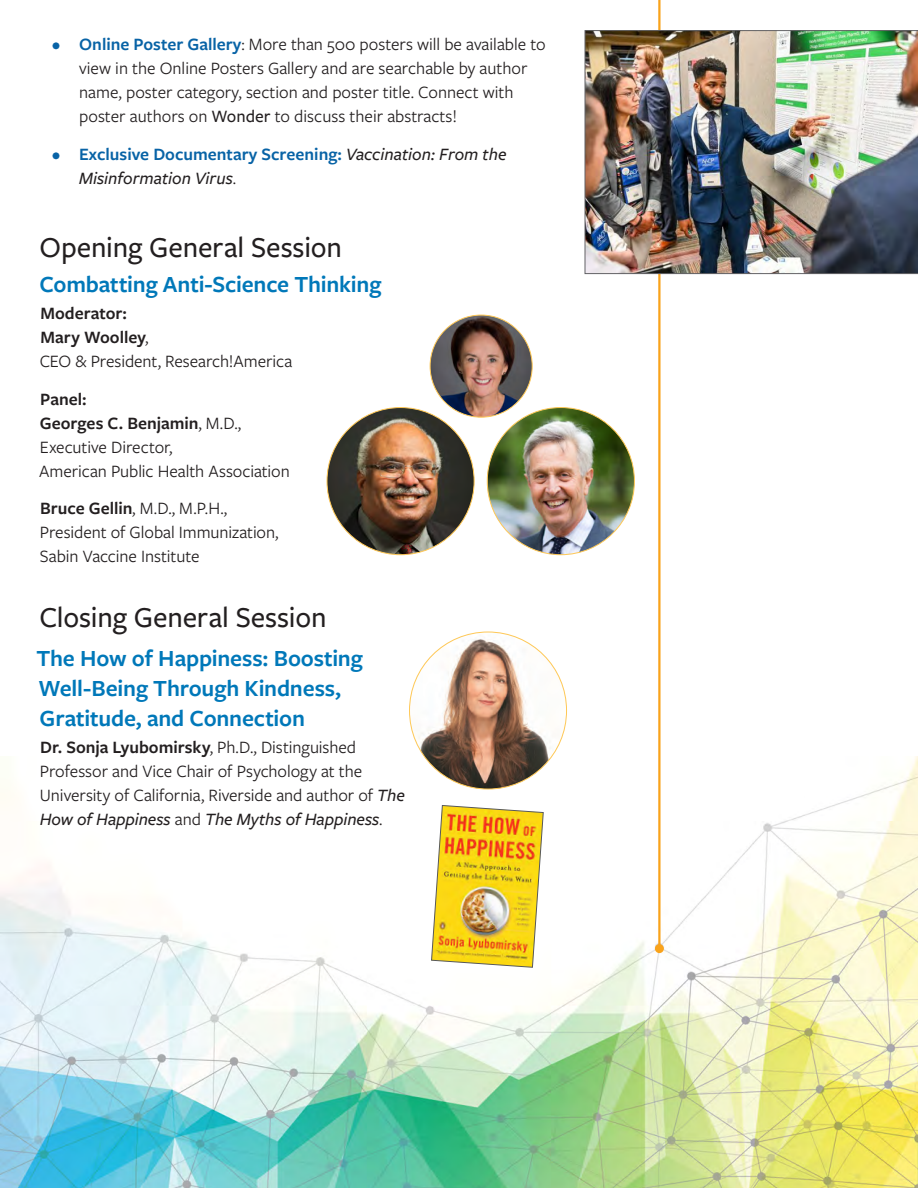
<style>
.page{position:relative;width:918px;height:1188px;background:#fff}
.page>*{position:absolute;margin:0;border:0;box-sizing:border-box;transform-origin:0 0}
.deck-small{font:500 30px "Freight Sans Pro";letter-spacing:-.005em;color:#231f20}
.bodycopy-subhead{font:600 24px/30px "Freight Sans Pro";letter-spacing:-.01em;color:#0078b9}
.body_copy{font:18px/24px "Freight Sans Pro";color:#231f20}
.t1{font:italic 500 18px/24px "Freight Sans Pro";color:#231f20}
.s1{font-weight:600;color:#0863a6}
.s2{font-weight:500}
.s3{font-weight:600;font-style:normal;color:#0863a6}
.s4{font-weight:400;font-style:normal}
.s5{font-weight:600}
.s6{font-weight:500;font-style:italic}
</style>
<div class="page">
<img style="left:0;top:756px;width:918px;height:432px">
<img style="left:327px;top:408px;width:147px;height:147px;border-radius:74px">
<img style="left:487px;top:408px;width:147px;height:147px;border-radius:72px">
<img style="left:430px;top:315px;width:102px;height:102px;border-radius:51px">
<img style="left:431px;top:805px;width:113px;height:163px">
<img style="left:410px;top:633px;width:157px;height:156px">
<hr style="left:658px;top:0;width:3px;height:949px;background:#f9a31b">
<div style="left:655px;top:944px;width:9px;height:9px;background:#f9a31b;border-radius:50%"></div>
<img style="left:585px;top:30px;width:333px;height:244px">
<p class="body_copy" style="left:79px;top:32px;width:468px;text-indent:-27px"><span class="s1">• Online Poster Gallery</span>: More than 500 posters will be available to view in the Online Posters Gallery and are searchable by author name, poster category, section and poster title. Connect with poster authors on <span class="s2">Wonder</span> to discuss their abstracts!</p>
<p class="t1" style="left:79px;top:141px;width:429px;text-indent:-27px"><span class="s3">• Exclusive Documentary Screening:</span> Vaccination: From the<br>Misinformation Virus<span class="s4">.</span></p>
<p class="deck-small" style="left:39px;top:228px;width:304px">Opening General Session</p>
<p class="bodycopy-subhead" style="left:40px;top:268px;width:343px">Combatting Anti-Science Thinking</p>
<p class="body_copy" style="left:40px;top:301px;width:254px"><span class="s5">Moderator:<br>Mary Woolley</span>,<br>CEO &amp; President, Research!America</p>
<p class="body_copy" style="left:39px;top:386px;width:252px"><span class="s5">Panel:<br>Georges C. Benjamin</span>, M.D.,<br>Executive Director,<br>American Public Health Association</p>
<p class="body_copy" style="left:40px;top:496px;width:240px"><span class="s5">Bruce Gellin</span>, M.D., M.P.H.,<br>President of Global Immunization,<br>Sabin Vaccine Institute</p>
<p class="deck-small" style="left:39px;top:597px;width:289px">Closing General Session</p>
<p class="bodycopy-subhead" style="left:37px;top:642px;width:328px">The How of Happiness: Boosting<br>Well-Being Through Kindness,<br>Gratitude, and Connection</p>
<p class="body_copy" style="left:40px;top:735px;width:367px"><span class="s5">Dr. Sonja Lyubomirsky</span>, Ph.D., Distinguished Professor and Vice Chair of Psychology at the University of California, Riverside and author of <span class="s6">The How of Happiness</span> and <span class="s6">The Myths of Happiness</span>.</p>
</div>
